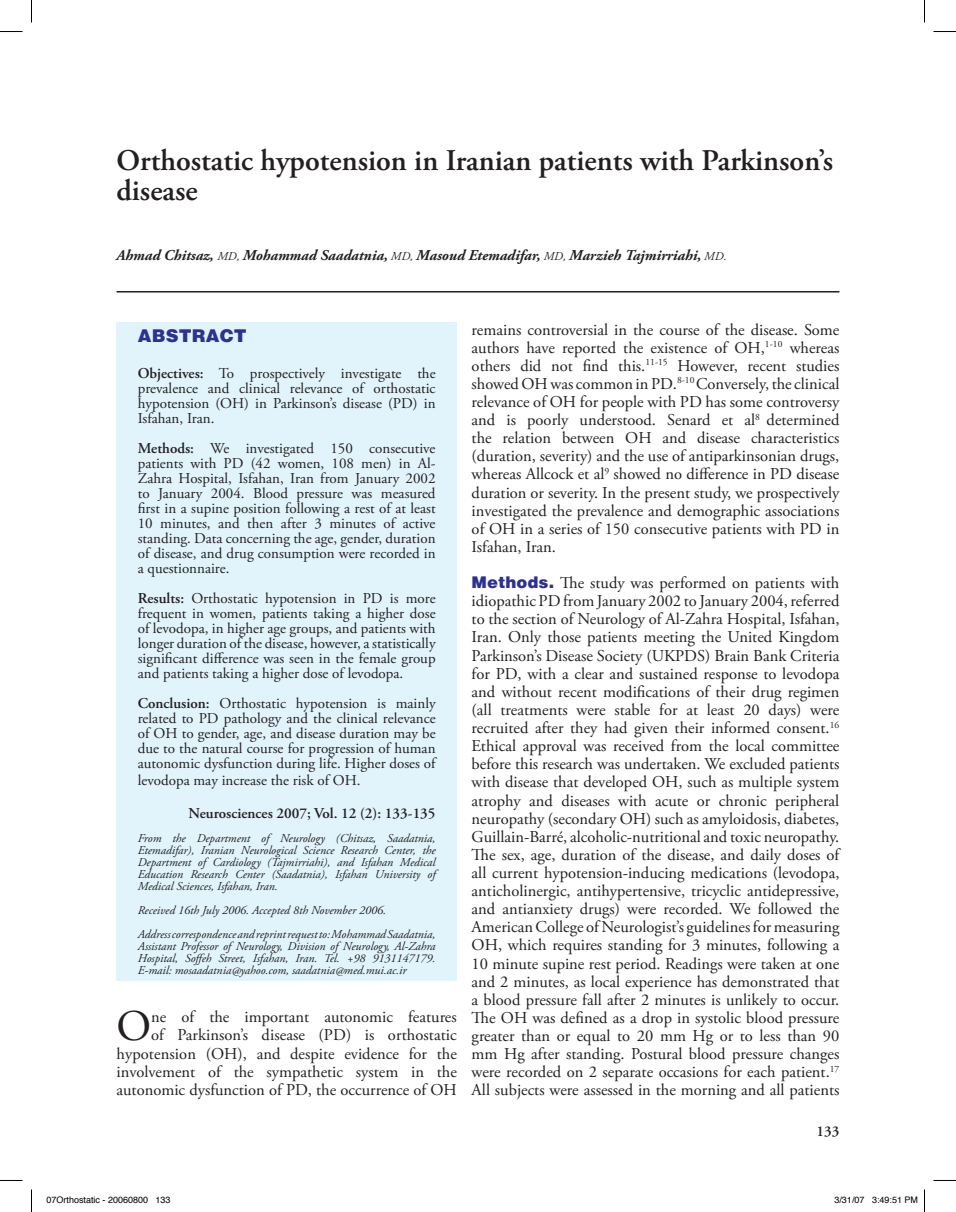
<style>
.page{position:relative;width:956px;height:1212px;background:#fff}
.page>*{position:absolute;margin:0;border:0;box-sizing:border-box;transform-origin:0 0}
.t1{font:43.65px "Adobe Garamond Pro";color:#231f20}
.t2{font:600 30px/30px "Adobe Garamond Pro";color:#231f20}
.t3{font:900 18px "Helvetica";color:#2e3092}
.t4{font:16.5px/18.1px "Adobe Garamond Pro";color:#231f20;text-align:justify}
.t5{font:15px/15px "Adobe Garamond Pro";color:#231f20;text-align:justify}
.t6{font:italic 700 15px "Adobe Garamond Pro";color:#231f20}
.t7{font:600 15px "Adobe Garamond Pro";color:#231f20}
.t8{font:italic 12px/12px "Adobe Garamond Pro";color:#231f20;text-align:justify}
.t9{font:9px "Helvetica";color:#000}
.s1{font-weight:400;font-size:12px}
.s2{font-weight:600}
.s3{font-family:"Helvetica";font-weight:900;color:#2e3092}
</style>
<div class="page">
<hr style="left:117px;top:291px;width:722px;height:1px;background:#231f20">
<div style="left:117px;top:322px;width:340px;height:658px;background:#e1f4fc"></div>
<svg style="left:0;top:31px;width:22px;height:1px"></svg>
<svg style="left:933px;top:31px;width:23px;height:1px"></svg>
<svg style="left:31px;top:0;width:1px;height:22px"></svg>
<svg style="left:31px;top:1189px;width:1px;height:22px"></svg>
<svg style="left:924px;top:0;width:1px;height:22px"></svg>
<svg style="left:924px;top:1189px;width:1px;height:22px"></svg>
<h2 class="t2" style="left:117px;top:146px;width:718px">Orthostatic hypotension in Iranian patients with Parkinson’s disease</h2>
<p class="t6" style="left:117px;top:247px;width:612px">Ahmad Chitsaz, <span class="s1">MD,</span> Mohammad Saadatnia, <span class="s1">MD,</span> Masoud Etemadifar, <span class="s1">MD,</span> Marzieh Tajmirriahi, <span class="s1">MD.</span></p>
<p class="t3" style="left:138px;top:324px;width:111px">ABSTRACT</p>
<p class="t5" style="left:138px;top:366px;width:299px"><span class="s2">Objectives:</span> To prospectively investigate the prevalence and clinical relevance of orthostatic hypotension (OH) in Parkinson’s disease (PD) in Isfahan, Iran.</p>
<p class="t5" style="left:138px;top:441px;width:299px"><span class="s2">Methods:</span> We investigated 150 consecutive patients with PD (42 women, 108 men) in Al-Zahra Hospital, Isfahan, Iran from January 2002 to January 2004. Blood pressure was measured first in a supine position following a rest of at least 10 minutes, and then after 3 minutes of active standing. Data concerning the age, gender, duration of disease, and drug consumption were recorded in a questionnaire.</p>
<p class="t5" style="left:138px;top:591px;width:299px"><span class="s2">Results:</span> Orthostatic hypotension in PD is more frequent in women, patients taking a higher dose of levodopa, in higher age groups, and patients with longer duration of the disease, however, a statistically significant difference was seen in the female group and patients taking a higher dose of levodopa.</p>
<p class="t5" style="left:138px;top:696px;width:299px"><span class="s2">Conclusion:</span> Orthostatic hypotension is mainly related to PD pathology and the clinical relevance of OH to gender, age, and disease duration may be due to the natural course for progression of human autonomic dysfunction during life. Higher doses of</p>
<p class="t5" style="left:138px;top:773px;width:224px">levodopa may increase the risk of OH.</p>
<p class="t7" style="left:189px;top:804px;width:249px">Neurosciences 2007; Vol. 12 (2): 133-135</p>
<p class="t8" style="left:138px;top:832px;width:299px">From the Department of Neurology (Chitsaz, Saadatnia, Etemadifar), Iranian Neurological Science Research Center, the Department of Cardiology (Tajmirriahi), and Isfahan Medical Education Research Center (Saadatnia), Isfahan University of Medical Sciences, Isfahan, Iran.</p>
<p class="t8" style="left:138px;top:898px;width:299px;line-height:24px">Received 16th July 2006. Accepted 8th November 2006.<br>Address correspondence and reprint request to: Mohammad Saadatnia,</p>
<p class="t8" style="left:138px;top:940px;width:299px">Assistant Professor of Neurology, Division of Neurology, Al-Zahra Hospital, Soffeh Street, Isfahan, Iran. Tel. +98 9131147179.<br>E-mail: mosaadatnia@yahoo.com, saadatnia@med.mui.ac.ir</p>
<h1 class="t1" style="left:117px;top:999px;width:36px">O</h1>
<p class="t4" style="left:117px;top:1007px;width:342px;text-align:right">ne of the important autonomic features<br>of Parkinson’s disease (PD) is orthostatic hypotension (OH), and despite evidence for the involvement of the sympathetic system in the autonomic dysfunction of PD, the occurrence of OH</p>
<p class="t4" style="left:472px;top:321px;width:369px">remains controversial in the course of the disease. Some authors have reported the existence of OH,<sup>1-10</sup> whereas others did not find this.<sup>11-15</sup> However, recent studies showed OH was common in PD.<sup>8-10</sup> Conversely, the clinical relevance of OH for people with PD has some controversy and is poorly understood. Senard et al<sup>8</sup> determined the relation between OH and disease characteristics (duration, severity) and the use of antiparkinsonian drugs, whereas Allcock et al<sup>9</sup> showed no difference in PD disease duration or severity. In the present study, we prospectively investigated the prevalence and demographic associations of OH in a series of 150 consecutive patients with PD in Isfahan, Iran.</p>
<p class="t4" style="left:472px;top:574px;width:369px"><span class="s3">Methods.</span> The study was performed on patients with idiopathic PD from January 2002 to January 2004, referred to the section of Neurology of Al-Zahra Hospital, Isfahan, Iran. Only those patients meeting the United Kingdom Parkinson’s Disease Society (UKPDS) Brain Bank Criteria for PD, with a clear and sustained response to levodopa and without recent modifications of their drug regimen (all treatments were stable for at least 20 days) were recruited after they had given their informed consent.<sup>16<br></sup>Ethical approval was received from the local committee before this research was undertaken. We excluded patients with disease that developed OH, such as multiple system atrophy and diseases with acute or chronic peripheral neuropathy (secondary OH) such as amyloidosis, diabetes, Guillain-Barré, alcoholic-nutritional and toxic neuropathy.<br>The sex, age, duration of the disease, and daily doses of all current hypotension-inducing medications (levodopa, anticholinergic, antihypertensive, tricyclic antidepressive, and antianxiety drugs) were recorded. We followed the American College of Neurologist’s guidelines for measuring OH, which requires standing for 3 minutes, following a 10 minute supine rest period. Readings were taken at one and 2 minutes, as local experience has demonstrated that a blood pressure fall after 2 minutes is unlikely to occur.<br>The OH was defined as a drop in systolic blood pressure greater than or equal to 20 mm Hg or to less than 90 mm Hg after standing. Postural blood pressure changes were recorded on 2 separate occasions for each patient.<sup>17<br></sup>All subjects were assessed in the morning and all patients</p>
<p class="t7" style="left:816px;top:1121px;width:24px">133</p>
<p class="t9" style="left:46px;top:1191px;width:126px">07Orthostatic - 20060800 133</p>
<p class="t9" style="left:834px;top:1191px;width:85px">3/31/07 3:49:51 PM</p>
</div>
